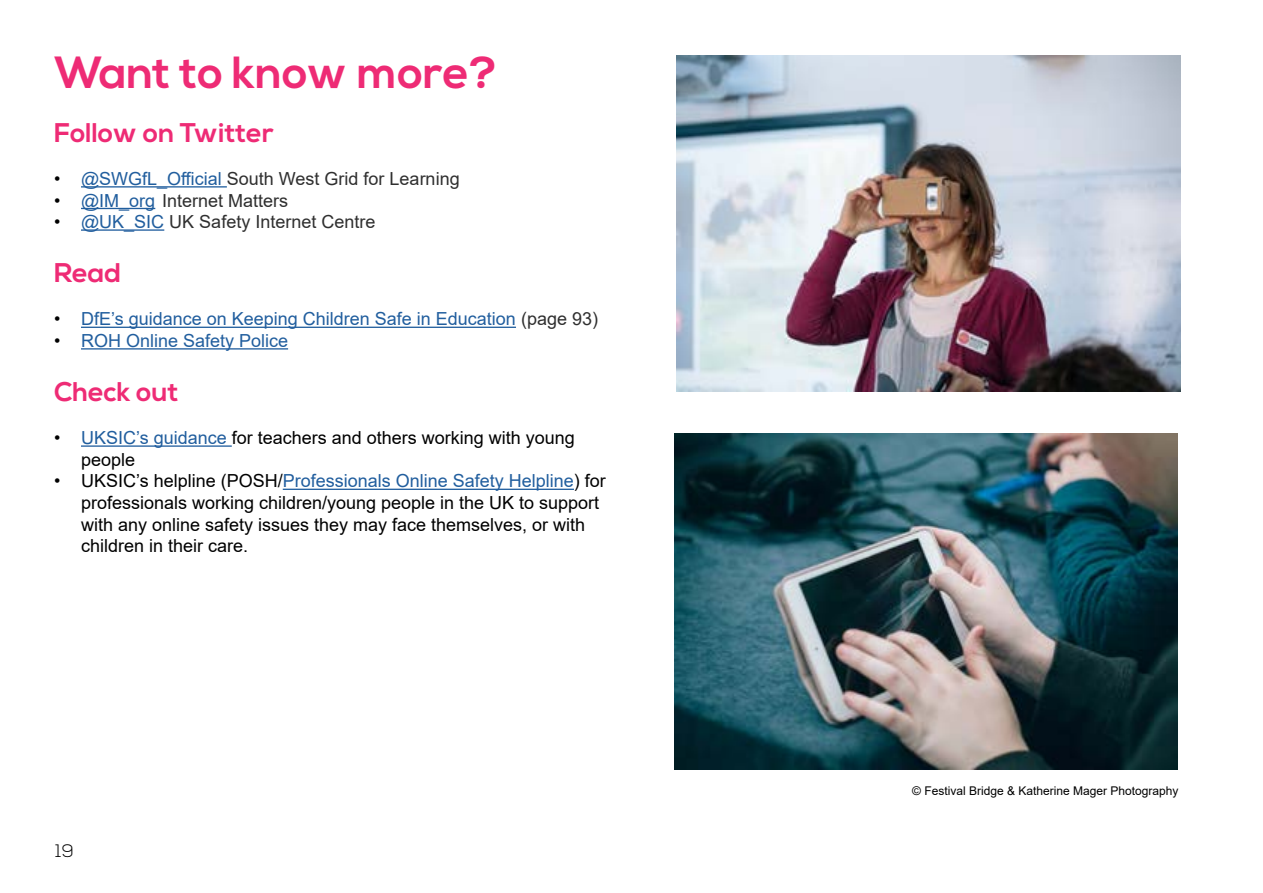
<style>
.page{position:relative;width:1263px;height:893px;background:#fff}
.page>*{position:absolute;margin:0;border:0;box-sizing:border-box;transform-origin:0 0}
.t1{font:700 45px "Nexa";color:#ee2b75}
.t2{font:700 27px "Nexa";color:#ee2b75}
.t3{font:18px/21.6px "Arial";color:#000}
.t4{font:18px "Arial";color:#2f2f2f}
.t5{font:18px "Arial";color:#215e9e}
.t6{font:300 18px "Nexa";color:#000}
.t7{font:12px "Arial";color:#000}
.s1{color:#000}
.s2{color:#215e9e}
.s3{color:#2f2f2f}
</style>
<div class="page">
<hr style="left:81px;top:186px;width:146px;height:2px;background:#215e9e">
<hr style="left:81px;top:208px;width:74px;height:1px;background:#215e9e">
<hr style="left:81px;top:229px;width:83px;height:2px;background:#215e9e">
<hr style="left:81px;top:327px;width:435px;height:1px;background:#215e9e">
<hr style="left:81px;top:348px;width:207px;height:2px;background:#215e9e">
<hr style="left:81px;top:445px;width:151px;height:2px;background:#215e9e">
<hr style="left:283px;top:489px;width:291px;height:1px;background:#215e9e">
<img style="left:676px;top:55px;width:504px;height:336px">
<img style="left:674px;top:434px;width:504px;height:336px">
<h1 class="t1" style="left:54px;top:46px;width:444px">Want to know more?</h1>
<h2 class="t2" style="left:54px;top:117px;width:221px">Follow on Twitter</h2>
<p class="t4" style="left:54px;top:166px;width:407px"><span class="s1">•</span> <span class="s2">@SWGfL_Official</span> South West Grid for Learning</p>
<p class="t4" style="left:54px;top:188px;width:236px"><span class="s1">•</span> <span class="s2">@IM_org</span> Internet Matters</p>
<p class="t4" style="left:54px;top:209px;width:323px"><span class="s1">•</span> <span class="s2">@UK_SIC</span> UK Safety Internet Centre</p>
<h2 class="t2" style="left:54px;top:257px;width:69px">Read</h2>
<p class="t5" style="left:54px;top:307px;width:546px"><span class="s1">•</span> DfE’s guidance on Keeping Children Safe in Education <span class="s3">(page 93)</span></p>
<p class="t5" style="left:54px;top:328px;width:236px"><span class="s1">•</span> ROH Online Safety Police</p>
<h2 class="t2" style="left:54px;top:376px;width:126px">Check out</h2>
<p class="t3" style="left:81px;top:427px;width:495px;text-indent:-27px">• <span class="s2">UKSIC’s guidance</span> for teachers and others working with young people</p>
<p class="t3" style="left:81px;top:470px;width:526px;text-indent:-27px">• UKSIC’s helpline (POSH/<span class="s2">Professionals Online Safety Helpline</span>) for professionals working children/young people in the UK to support with any online safety issues they may face themselves, or with children in their care.</p>
<p class="t6" style="left:56px;top:840px;width:20px">19</p>
<p class="t7" style="left:912px;top:783px;width:268px">© Festival Bridge &amp; Katherine Mager Photography</p>
</div>
